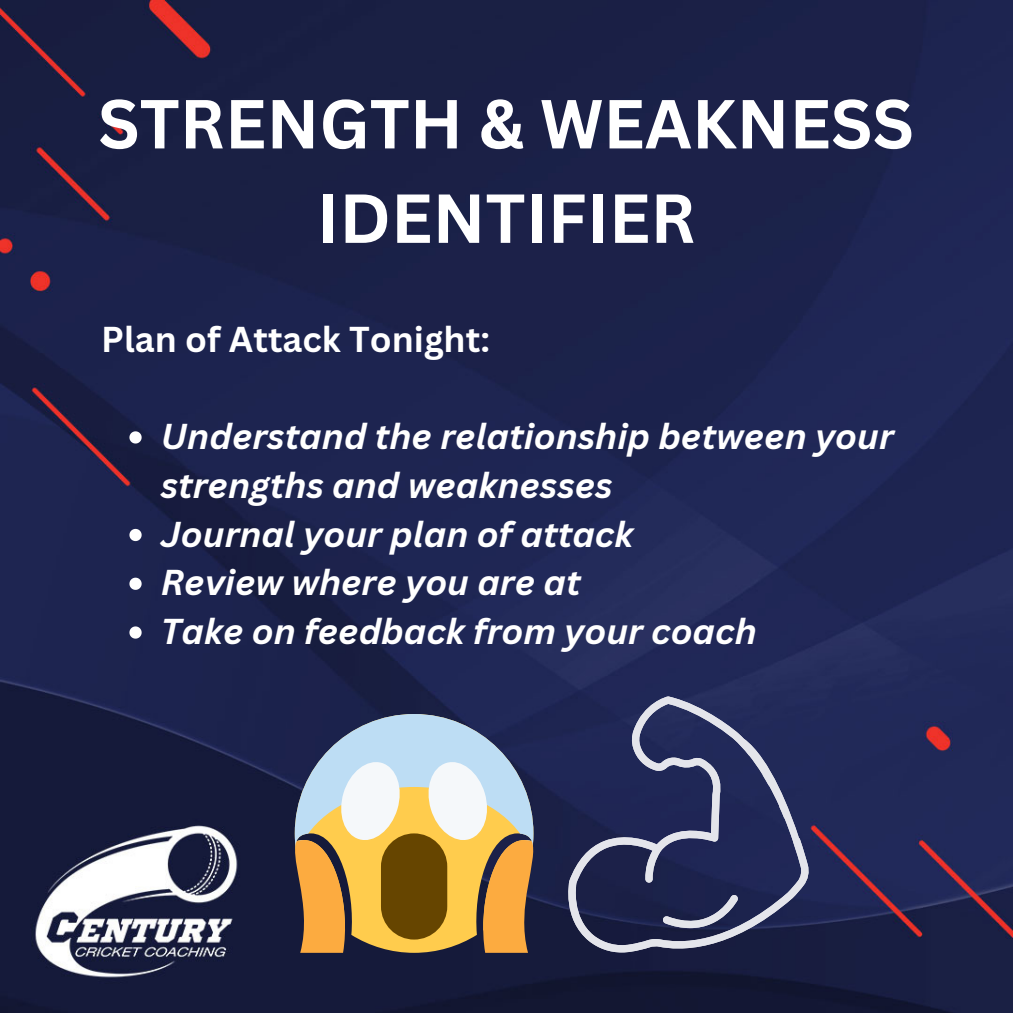
<style>
.page{position:relative;width:1013px;height:1013px;background:#fff}
.page>*{position:absolute;margin:0;border:0;box-sizing:border-box;transform-origin:0 0}
.t1{font:700 67.75px "Canva Sans";color:#fff}
.t2{font:italic 700 35px/48.8px "Canva Sans";color:#fff}
.t3{font:700 35px "Canva Sans";color:#fff}
</style>
<div class="page">
<img style="left:0;top:0;width:1012px;height:1012px">
<svg style="left:129px;top:431px;width:13px;height:12px"></svg>
<svg style="left:129px;top:529px;width:13px;height:12px"></svg>
<svg style="left:129px;top:577px;width:13px;height:13px"></svg>
<svg style="left:129px;top:626px;width:13px;height:12px"></svg>
<svg style="left:562px;top:696px;width:247px;height:257px;background:#363c63"></svg>
<svg style="left:662px;top:894px;width:76px;height:34px;background:#4c5172"></svg>
<svg style="left:286px;top:714px;width:253px;height:238px;background:#ac9b79"></svg>
<p class="t1" style="left:98px;top:76px;width:817px">STRENGTH &amp; WEAKNESS</p>
<p class="t1" style="left:317px;top:170px;width:380px">IDENTIFIER</p>
<p class="t3" style="left:101px;top:314px;width:390px">Plan of Attack Tonight:</p>
<p class="t2" style="left:161px;top:411px;width:734px">Understand the relationship between your strengths and weaknesses</p>
<p class="t2" style="left:161px;top:508px;width:474px">Journal your plan of attack</p>
<p class="t2" style="left:161px;top:557px;width:421px">Review where you are at</p>
<p class="t2" style="left:161px;top:606px;width:597px">Take on feedback from your coach</p>
</div>
